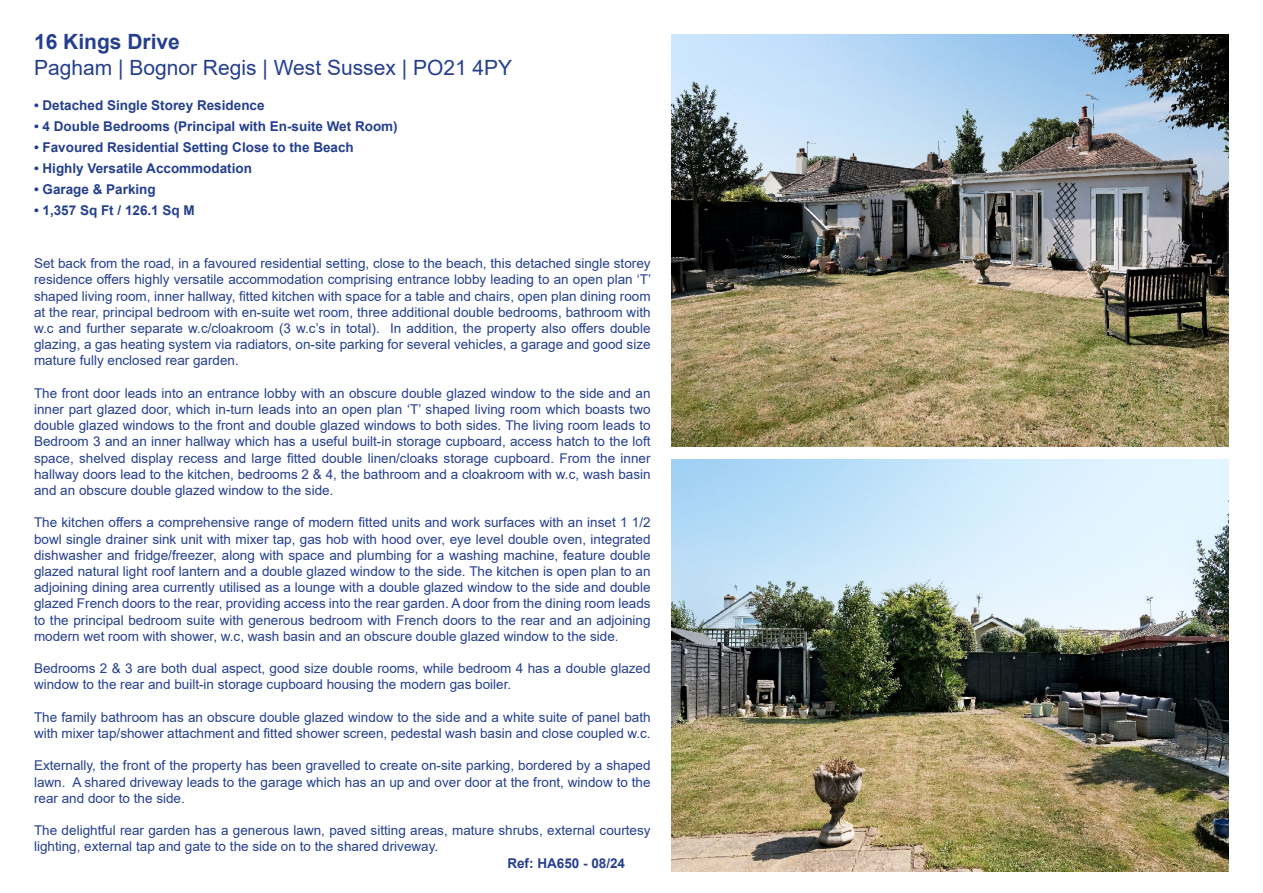
<style>
.page{position:relative;width:1263px;height:893px;background:#fff}
.page>*{position:absolute;margin:0;border:0;box-sizing:border-box;transform-origin:0 0}
.t1{font:21px "Arial";color:#253f8e}
.t2{font:700 21px "Arial";color:#253f8e}
.t3{font:13.5px/16.2px "Arial";color:#253f8e;text-align:justify}
.t4{font:700 13.5px "Arial";color:#253f8e}
</style>
<div class="page">
<img style="left:672px;top:34px;width:557px;height:412px">
<img style="left:672px;top:459px;width:557px;height:413px">
<h1 class="t2" style="left:34px;top:27px;width:147px">16 Kings Drive</h1>
<h1 class="t1" style="left:34px;top:53px;width:480px">Pagham | Bognor Regis | West Sussex | PO21 4PY</h1>
<p class="t4" style="left:34px;top:95px;width:232px">• Detached Single Storey Residence</p>
<p class="t4" style="left:34px;top:117px;width:365px">• 4 Double Bedrooms (Principal with En-suite Wet Room)</p>
<p class="t4" style="left:34px;top:138px;width:321px">• Favoured Residential Setting Close to the Beach</p>
<p class="t4" style="left:34px;top:159px;width:220px">• Highly Versatile Accommodation</p>
<p class="t4" style="left:34px;top:180px;width:123px">• Garage &amp; Parking</p>
<p class="t4" style="left:34px;top:201px;width:162px">• 1,357 Sq Ft / 126.1 Sq M</p>
<p class="t3" style="left:34px;top:255px;width:619px">Set back from the road, in a favoured residential setting, close to the beach, this detached single storey residence offers highly versatile accommodation comprising entrance lobby leading to an open plan ‘T’ shaped living room, inner hallway, fitted kitchen with space for a table and chairs, open plan dining room at the rear, principal bedroom with en-suite wet room, three additional double bedrooms, bathroom with w.c and further separate w.c/cloakroom (3 w.c’s in total). In addition, the property also offers double glazing, a gas heating system via radiators, on-site parking for several vehicles, a garage and good size mature fully enclosed rear garden.</p>
<p class="t3" style="left:34px;top:385px;width:618px">The front door leads into an entrance lobby with an obscure double glazed window to the side and an inner part glazed door, which in-turn leads into an open plan ‘T’ shaped living room which boasts two double glazed windows to the front and double glazed windows to both sides. The living room leads to Bedroom 3 and an inner hallway which has a useful built-in storage cupboard, access hatch to the loft space, shelved display recess and large fitted double linen/cloaks storage cupboard. From the inner hallway doors lead to the kitchen, bedrooms 2 &amp; 4, the bathroom and a cloakroom with w.c, wash basin and an obscure double glazed window to the side.</p>
<p class="t3" style="left:34px;top:514px;width:618px">The kitchen offers a comprehensive range of modern fitted units and work surfaces with an inset 1 1/2 bowl single drainer sink unit with mixer tap, gas hob with hood over, eye level double oven, integrated dishwasher and fridge/freezer, along with space and plumbing for a washing machine, feature double glazed natural light roof lantern and a double glazed window to the side. The kitchen is open plan to an adjoining dining area currently utilised as a lounge with a double glazed window to the side and double glazed French doors to the rear, providing access into the rear garden. A door from the dining room leads to the principal bedroom suite with generous bedroom with French doors to the rear and an adjoining modern wet room with shower, w.c, wash basin and an obscure double glazed window to the side.</p>
<p class="t3" style="left:34px;top:660px;width:618px">Bedrooms 2 &amp; 3 are both dual aspect, good size double rooms, while bedroom 4 has a double glazed window to the rear and built-in storage cupboard housing the modern gas boiler.</p>
<p class="t3" style="left:34px;top:709px;width:618px">The family bathroom has an obscure double glazed window to the side and a white suite of panel bath with mixer tap/shower attachment and fitted shower screen, pedestal wash basin and close coupled w.c.</p>
<p class="t3" style="left:34px;top:757px;width:618px">Externally, the front of the property has been gravelled to create on-site parking, bordered by a shaped lawn. A shared driveway leads to the garage which has an up and over door at the front, window to the rear and door to the side.</p>
<p class="t3" style="left:34px;top:822px;width:618px">The delightful rear garden has a generous lawn, paved sitting areas, mature shrubs, external courtesy lighting, external tap and gate to the side on to the shared driveway.</p>
<p class="t4" style="left:507px;top:853px;width:119px">Ref: HA650 - 08/24</p>
</div>
